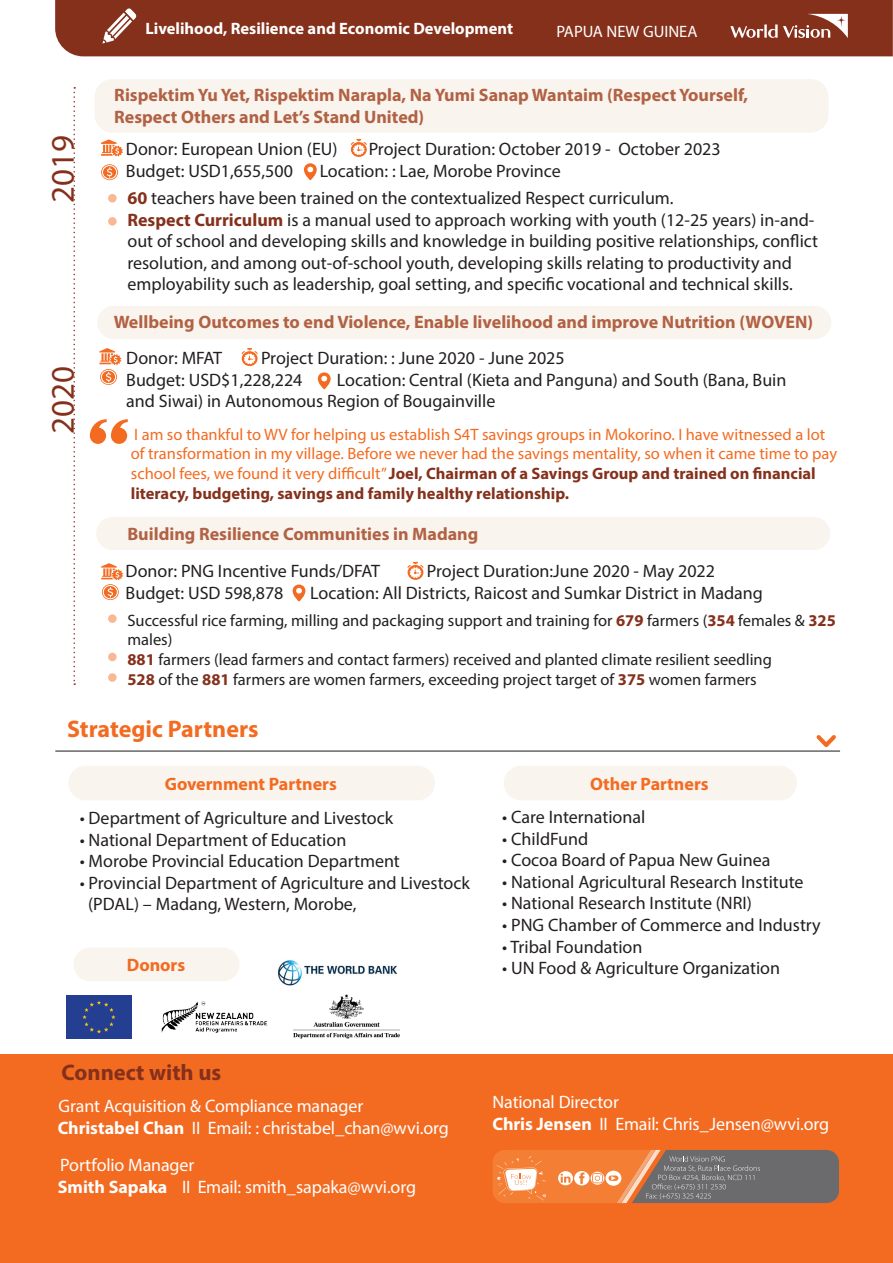
<style>
.page{position:relative;width:893px;height:1263px;background:#fff}
.page>*{position:absolute;margin:0;border:0;box-sizing:border-box;transform-origin:0 0}
.t1{font:33px "Myriad Pro";color:#85301b}
.t2{font:700 24px "Myriad Pro";color:#f36b21}
.t3{font:700 22.5px "Myriad Pro";color:#85301b}
.t4{font:18px/21.6px "Myriad Pro";color:#231f20}
.t5{font:700 18px/21.6px "Myriad Pro";color:#b16144}
.t6{font:18px/21.6px "Myriad Pro";letter-spacing:-.01em;color:#fff}
.t7{font:700 18px "Myriad Pro";color:#f36b21}
.t8{font:16.5px/19.8px "Myriad Pro";color:#f36b21}
.t9{font:16.5px/19.8px "Myriad Pro";color:#231f20}
.t10{font:700 16.5px "Myriad Pro";color:#fff}
.t11{font:16.5px "Myriad Pro";color:#fff}
.s1{font-weight:700;color:#85311c}
.s2{font-weight:700}
</style>
<div class="page">
<svg style="left:73px;top:87px;width:2px;height:598px"></svg>
<div style="left:55px;top:0;width:838px;height:56px;background:#85301b"></div>
<svg style="left:102px;top:8px;width:34px;height:36px"></svg>
<svg style="left:730px;top:14px;width:118px;height:24px"></svg>
<div style="left:94px;top:79px;width:734px;height:54px;background:#f9f4ed;border-radius:18px"></div>
<svg style="left:101px;top:139px;width:22px;height:17px"></svg>
<svg style="left:351px;top:139px;width:16px;height:18px"></svg>
<svg style="left:101px;top:164px;width:17px;height:16px"></svg>
<svg style="left:304px;top:163px;width:13px;height:17px"></svg>
<div style="left:97px;top:306px;width:734px;height:33px;background:#f9f4ed;border-radius:17px"></div>
<svg style="left:242px;top:348px;width:16px;height:18px"></svg>
<svg style="left:99px;top:348px;width:22px;height:37px"></svg>
<svg style="left:318px;top:372px;width:13px;height:17px"></svg>
<div style="left:1px;top:1054px;width:892px;height:209px;background:#f36b21"></div>
<div style="left:96px;top:517px;width:734px;height:33px;background:#f9f4ed;border-radius:17px"></div>
<svg style="left:407px;top:562px;width:17px;height:18px"></svg>
<svg style="left:101px;top:563px;width:22px;height:37px"></svg>
<svg style="left:293px;top:584px;width:12px;height:17px"></svg>
<div style="left:67px;top:995px;width:64px;height:43px;background:#243e91"></div>
<img style="left:161px;top:1001px;width:106px;height:32px">
<div style="left:73px;top:948px;width:167px;height:33px;background:#f9f4ed;border-radius:17px"></div>
<hr style="left:55px;top:750px;width:785px;height:2px;background:#666">
<svg style="left:817px;top:735px;width:19px;height:12px"></svg>
<img style="left:279px;top:960px;width:118px;height:26px">
<img style="left:294px;top:995px;width:106px;height:43px">
<div style="left:68px;top:766px;width:367px;height:34px;background:#f9f4ed;border-radius:17px"></div>
<div style="left:504px;top:766px;width:293px;height:34px;background:#f9f4ed;border-radius:17px"></div>
<div style="left:108px;top:194px;width:9px;height:8px;background:#f9b894;border-radius:50%"></div>
<svg style="left:108px;top:217px;width:9px;height:9px"></svg>
<svg style="left:90px;top:419px;width:38px;height:25px"></svg>
<svg style="left:108px;top:614px;width:9px;height:9px"></svg>
<div style="left:108px;top:653px;width:9px;height:8px;background:#f9b894;border-radius:50%"></div>
<svg style="left:108px;top:673px;width:9px;height:9px"></svg>
<svg style="left:493px;top:1150px;width:346px;height:53px;background:#ac8065"></svg>
<p class="t10" style="left:145px;top:18px;width:369px">Livelihood, Resilience and Economic Development</p>
<p class="t11" style="left:556px;top:21px;width:142px">PAPUA NEW GUINEA</p>
<h1 class="t1" style="left:42px;top:203px;width:69px;rotate:-90deg">2019</h1>
<h1 class="t1" style="left:42px;top:434px;width:69px;rotate:-90deg">2020</h1>
<p class="t5" style="left:114px;top:84px;width:635px">Rispektim Yu Yet, Rispektim Narapla, Na Yumi Sanap Wantaim (Respect Yourself,<br>Respect Others and Let’s Stand United)</p>
<p class="t4" style="left:126px;top:138px;width:213px">Donor: European Union (EU)</p>
<p class="t4" style="left:369px;top:138px;width:354px">Project Duration: October 2019 - October 2023</p>
<p class="t4" style="left:126px;top:160px;width:169px">Budget: USD1,655,500</p>
<p class="t4" style="left:320px;top:160px;width:243px">Location: : Lae, Morobe Province</p>
<p class="t4" style="left:127px;top:187px;width:692px"><span class="s1">60</span> teachers have been trained on the contextualized Respect curriculum.<br><span class="s1">Respect Curriculum</span> is a manual used to approach working with youth (12-25 years) in-and&shy;out of school and developing skills and knowledge in building positive relationships, conflict resolution, and among out-of-school youth, developing skills relating to productivity and employability such as leadership, goal setting, and specific vocational and technical skills.</p>
<p class="t5" style="left:114px;top:311px;width:701px">Wellbeing Outcomes to end Violence, Enable livelihood and improve Nutrition (WOVEN)</p>
<p class="t4" style="left:126px;top:347px;width:97px">Donor: MFAT</p>
<p class="t4" style="left:126px;top:347px;width:440px;text-indent:135px">Project Duration: : June 2020 - June 2025<br>Budget: USD$1,228,224</p>
<p class="t4" style="left:126px;top:368px;width:662px;text-indent:211px">Location: Central (Kieta and Panguna) and South (Bana, Buin and Siwai) in Autonomous Region of Bougainville</p>
<p class="t8" style="left:131px;top:424px;width:708px">I am so thankful to WV for helping us establish S4T savings groups in Mokorino. I have witnessed a lot of transformation in my village. Before we never had the savings mentality, so when it came time to pay school fees, we found it very difficult” <span class="s1">Joel, Chairman of a Savings Group and trained on financial literacy, budgeting, savings and family healthy relationship.</span></p>
<p class="t5" style="left:127px;top:523px;width:352px">Building Resilience Communities in Madang</p>
<p class="t4" style="left:126px;top:560px;width:256px">Donor: PNG Incentive Funds/DFAT</p>
<p class="t4" style="left:427px;top:560px;width:290px">Project Duration:June 2020 - May 2022</p>
<p class="t4" style="left:126px;top:582px;width:159px">Budget: USD 598,878</p>
<p class="t4" style="left:310px;top:582px;width:454px">Location: All Districts, Raicost and Sumkar District in Madang</p>
<p class="t9" style="left:127px;top:610px;width:710px">Successful rice farming, milling and packaging support and training for <span class="s1">679</span> farmers (<span class="s1">354</span> females &amp; <span class="s1">325 </span>males)<br><span class="s1">881</span> farmers (lead farmers and contact farmers) received and planted climate resilient seedling<br><span class="s1">528</span> of the <span class="s1">881</span> farmers are women farmers, exceeding project target of <span class="s1">375</span> women farmers</p>
<h2 class="t2" style="left:67px;top:713px;width:193px">Strategic Partners</h2>
<p class="t7" style="left:165px;top:772px;width:174px">Government Partners</p>
<p class="t7" style="left:590px;top:772px;width:120px">Other Partners</p>
<p class="t4" style="left:502px;top:806px;width:145px">• Care International</p>
<p class="t4" style="left:502px;top:827px;width:88px">• ChildFund</p>
<p class="t4" style="left:502px;top:849px;width:270px">• Cocoa Board of Papua New Guinea</p>
<p class="t4" style="left:502px;top:871px;width:303px">• National Agricultural Research Institute</p>
<p class="t4" style="left:502px;top:892px;width:251px">• National Research Institute (NRI)</p>
<p class="t4" style="left:502px;top:914px;width:320px">• PNG Chamber of Commerce and Industry</p>
<p class="t4" style="left:502px;top:935px;width:142px">• Tribal Foundation</p>
<p class="t4" style="left:502px;top:957px;width:279px">• UN Food &amp; Agriculture Organization</p>
<p class="t4" style="left:80px;top:807px;width:315px">• Department of Agriculture and Livestock</p>
<p class="t4" style="left:80px;top:828px;width:268px">• National Department of Education</p>
<p class="t4" style="left:80px;top:850px;width:322px">• Morobe Provincial Education Department</p>
<p class="t4" style="left:88px;top:872px;width:383px;text-indent:-8px">• Provincial Department of Agriculture and Livestock (PDAL) – Madang, Western, Morobe,</p>
<p class="t7" style="left:127px;top:953px;width:60px">Donors</p>
<p class="t3" style="left:62px;top:1058px;width:161px">Connect with us</p>
<p class="t6" style="left:58px;top:1095px;width:393px">Grant Acquisition &amp; Compliance manager<br><span class="s2">Christabel Chan</span> II Email: : christabel_chan@wvi.org</p>
<p class="t6" style="left:58px;top:1154px;width:360px">Portfolio Manager<br><span class="s2">Smith Sapaka</span> II Email: smith_sapaka@wvi.org</p>
<p class="t6" style="left:493px;top:1091px;width:338px">National Director<br><span class="s2">Chris Jensen</span> II Email: Chris_Jensen@wvi.org</p>
</div>
